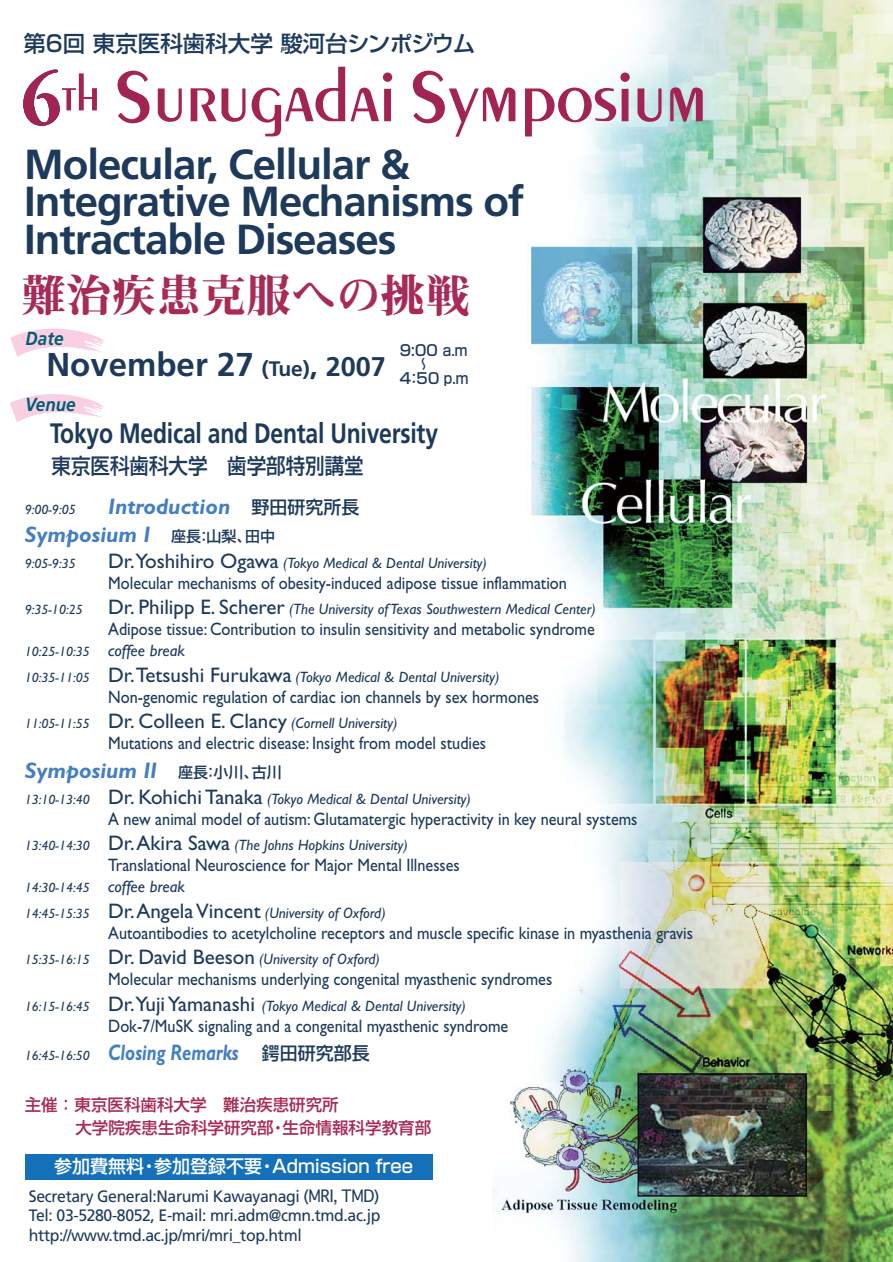
<style>
.page{position:relative;width:893px;height:1262px;background:#fff}
.page>*{position:absolute;margin:0;border:0;box-sizing:border-box;transform-origin:0 0}
.t1{font:45px "Midashi Min MA31";color:#a72a57}
.t2{font:700 42px/37.5px "Frutiger";letter-spacing:-.025em;color:#1d3a5b}
.t3{font:700 33px "Frutiger";color:#1d3a5b}
.t4{font:700 28.05px "Frutiger";letter-spacing:-.01em;color:#1d3a5b;scale:.82 1}
.t5{font:italic 700 22.5px/28.5px "Gill Sans";color:#437fc1}
.t6{font:italic 700 22.5px "Gill Sans";color:#437fc1;scale:.8 1}
.t7{font:500 22.5px "Shin Go";color:#1d3a5b}
.t8{font:500 21.45px "Shin Go";color:#1d3a5b;scale:.91 1}
.t9{font:italic 700 18.9px "Frutiger";color:#005d73;scale:.9 1}
.t10{font:18px "Gill Sans";color:#1d3a5b;scale:.9 1}
.t11{font:500 18px "Shin Go";color:#fff}
.t12{font:16.5px/19.5px "Frutiger";letter-spacing:-.025em;color:#1d3a5b;text-align:justify;scale:.96 1}
.t13{font:500 16.5px/22.5px "Shin Go";color:#a72a57}
.t14{font:italic 15px "Gill Sans";color:#1d3a5b}
.t15{font:500 15px/28.5px "Shin Go";color:#1d3a5b}
.t16{font:italic 13.5px "Gill Sans";color:#1d3a5b}
.t17{font:500 13.5px "Shin Go";color:#1d3a5b;scale:1.11 1}
.s1{font-size:21px}
.s2{font-size:28.5px}
.s3{font-size:27px}
.s4{font-family:"Shin Go";font-weight:500;font-style:normal;font-size:18px;color:#1d3a5b}
.s5{font-family:"Shin Go";font-weight:500;font-style:normal;font-size:15px;color:#1d3a5b}
.s6{font-style:normal;font-size:21px}
.s7{font-size:13.5px}
.s8{font-size:16.5px}
.s9{font-weight:400;font-size:13.5px;color:#1d3a5b}
.s10{font-family:"Osaka"}
</style>
<div class="page">
<img style="left:498px;top:0;width:394px;height:1261px">
<div style="left:25px;top:1154px;width:408px;height:25px;background:#1470b8"></div>
<svg style="left:10px;top:328px;width:95px;height:29px"></svg>
<svg style="left:10px;top:394px;width:94px;height:28px"></svg>
<svg style="left:117px;top:71px;width:32px;height:52px"></svg>
<svg style="left:158px;top:88px;width:24px;height:34px"></svg>
<svg style="left:191px;top:88px;width:54px;height:34px"></svg>
<svg style="left:413px;top:71px;width:102px;height:66px"></svg>
<svg style="left:525px;top:72px;width:104px;height:64px"></svg>
<svg style="left:637px;top:88px;width:24px;height:34px"></svg>
<svg style="left:670px;top:85px;width:32px;height:38px"></svg>
<svg style="left:23px;top:69px;width:74px;height:57px"></svg>
<svg style="left:251px;top:67px;width:141px;height:69px"></svg>
<p class="t7" style="left:23px;top:35px;width:453px">第6回 東京医科歯科大学 駿河台シンポジウム</p>
<h2 class="t2" style="left:24px;top:149px;width:501px">Molecular, Cellular &amp;<br>Integrative Mechanisms of<br>Intractable Diseases</h2>
<h1 class="t1" style="left:21px;top:279px;width:451px">難治疾患克服への挑戦</h1>
<p class="t9" style="left:26px;top:331px;width:44px">Date</p>
<h3 class="t3" style="left:46px;top:351px;width:341px">November 27 <span class="s1">(Tue)</span><span class="s2">,</span> <span class="s3">2007</span></h3>
<p class="t15" style="left:400px;top:337px;width:70px">9:00 a.m<br>4：50 p.m</p>
<p class="t17" style="left:416px;top:359px;width:15px">〜</p>
<p class="t9" style="left:25px;top:397px;width:58px">Venue</p>
<h3 class="t4" style="left:50px;top:422px;width:474px">Tokyo Medical and Dental University</h3>
<p class="t8" style="left:52px;top:458px;width:344px">東京医科歯科大学　歯学部特別講堂</p>
<p class="t5" style="left:25px;top:494px;width:336px;text-indent:83px">Introduction <span class="s4">野田研究所長<br></span>Symposium I <span class="s5">座長：山梨、田中</span></p>
<p class="t16" style="left:25px;top:558px;width:52px">9:05-9:35</p>
<p class="t14" style="left:108px;top:557px;width:380px"><span class="s6">Dr.Yoshihiro Ogawa</span> (Tokyo Medical &amp; Dental University)</p>
<p class="t10" style="left:108px;top:576px;width:511px">Molecular mechanisms of obesity-induced adipose tissue inflammation</p>
<p class="t14" style="left:25px;top:604px;width:572px"><span class="s7">9:35-10:25</span> <span class="s6">Dr. Philipp E. Scherer</span> (The University of Texas Southwestern Medical Center)</p>
<p class="t10" style="left:108px;top:623px;width:542px">Adipose tissue: Contribution to insulin sensitivity and metabolic syndrome</p>
<p class="t16" style="left:25px;top:647px;width:162px">10:25-10:35 <span class="s8">coffee break</span></p>
<p class="t14" style="left:25px;top:671px;width:476px"><span class="s7">10:35-11:05</span> <span class="s6">Dr.Tetsushi Furukawa</span> (Tokyo Medical &amp; Dental University)</p>
<p class="t10" style="left:108px;top:690px;width:480px">Non-genomic regulation of cardiac ion channels by sex hormones</p>
<p class="t14" style="left:25px;top:718px;width:374px"><span class="s7">11:05-11:55</span> <span class="s6">Dr. Colleen E. Clancy</span> (Cornell University)</p>
<p class="t10" style="left:108px;top:737px;width:421px">Mutations and electric disease: Insight from model studies</p>
<p class="t5" style="left:25px;top:758px;width:258px">Symposium II <span class="s5">座長：小川、古川</span></p>
<p class="t14" style="left:25px;top:793px;width:447px"><span class="s7">13:10-13:40</span> <span class="s6">Dr. Kohichi Tanaka</span> (Tokyo Medical &amp; Dental University)</p>
<p class="t10" style="left:108px;top:812px;width:589px">A new animal model of autism: Glutamatergic hyperactivity in key neural systems</p>
<p class="t14" style="left:25px;top:839px;width:384px"><span class="s7">13:40-14:30</span> <span class="s6">Dr. Akira Sawa</span> (The Johns Hopkins University)</p>
<p class="t10" style="left:108px;top:858px;width:392px">Translational Neuroscience for Major Mental Illnesses</p>
<p class="t16" style="left:25px;top:882px;width:162px">14:30-14:45 <span class="s8">coffee break</span></p>
<p class="t14" style="left:25px;top:907px;width:362px"><span class="s7">14:45-15:35</span> <span class="s6">Dr. Angela Vincent</span> (University of Oxford)</p>
<p class="t10" style="left:108px;top:926px;width:651px">Autoantibodies to acetylcholine receptors and muscle specific kinase in myasthenia gravis</p>
<p class="t14" style="left:25px;top:953px;width:356px"><span class="s7">15:35-16:15</span> <span class="s6">Dr. David Beeson</span> (University of Oxford)</p>
<p class="t10" style="left:108px;top:972px;width:495px">Molecular mechanisms underlying congenital myasthenic syndromes</p>
<p class="t14" style="left:25px;top:1000px;width:442px"><span class="s7">16:15-16:45</span> <span class="s6">Dr.Yuji Yamanashi</span> (Tokyo Medical &amp; Dental University)</p>
<p class="t10" style="left:108px;top:1019px;width:446px">Dok-7/MuSK signaling and a congenital myasthenic syndrome</p>
<p class="t6" style="left:25px;top:1044px;width:432px"><span class="s9">16:45-16:50</span> Closing Remarks <span class="s4">鍔田研究部長</span></p>
<p class="t16" style="left:25px;top:504px;width:52px">9:00-9:05</p>
<p class="t13" style="left:75px;top:1095px;width:357px;text-indent:-51px">主催 ： 東京医科歯科大学　難治疾患研究所<br>大学院疾患生命科学研究部・生命情報科学教育部</p>
<p class="t11" style="left:54px;top:1159px;width:360px">参加費無料・参加登録不要・Admission free</p>
<p class="t12" style="left:29px;top:1187px;width:367px">Secretary General:Narumi Kawayanagi (<span class="s10">MRI, TMD</span>)<br>Tel: 03-5280-8052, E-mail: mri.adm@cmn.tmd.ac.jp http://www.tmd.ac.jp/mri/mri_top.html</p>
</div>
